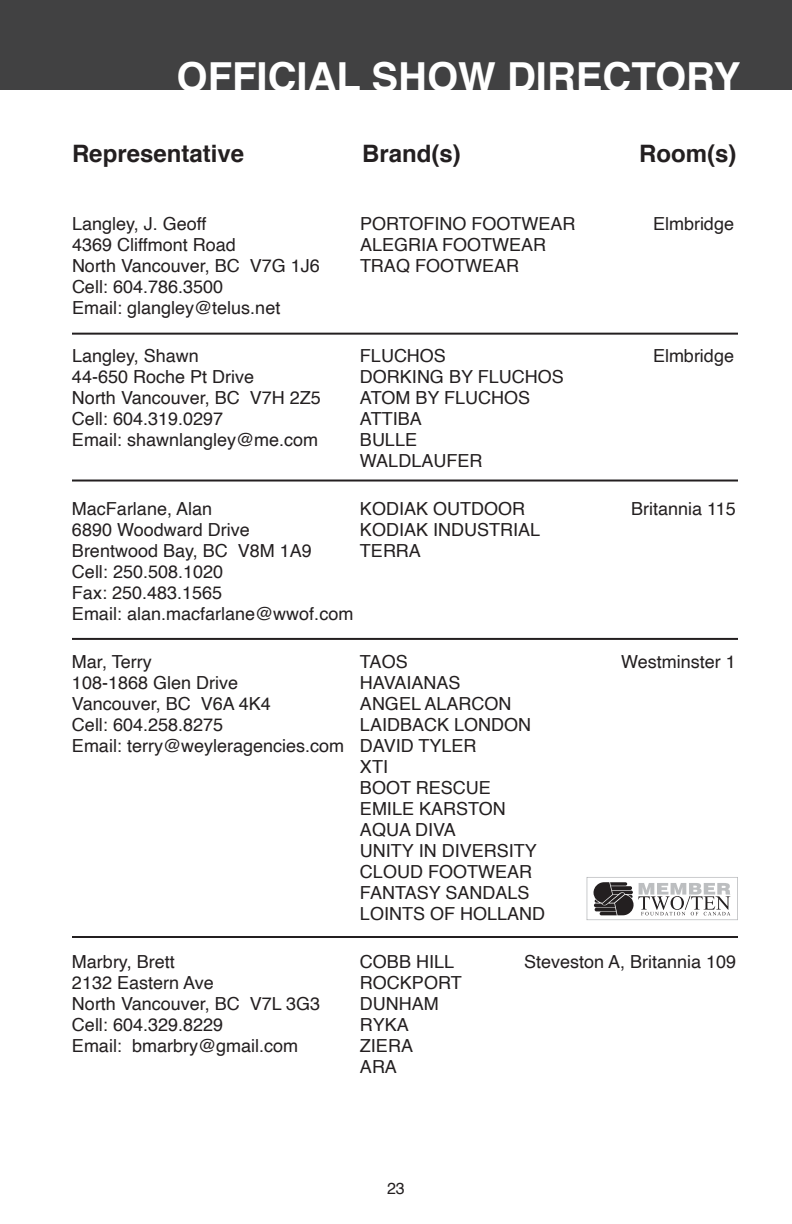
<style>
.page{position:relative;width:792px;height:1224px;background:#fff}
.page>*{position:absolute;margin:0;border:0;box-sizing:border-box;transform-origin:0 0}
.t1{font:700 40px "Helvetica";color:#fff}
.t2{font:700 24px "Helvetica";color:#231f20}
.t3{font:18px/21px "Helvetica";color:#231f20}
.t4{font:16px "Helvetica";color:#231f20}
</style>
<div class="page">
<div style="left:0;top:0;width:792px;height:90px;background:#414142"></div>
<hr style="left:72px;top:333px;width:666px;height:2px;background:#231f20">
<hr style="left:72px;top:480px;width:666px;height:2px;background:#231f20">
<hr style="left:72px;top:638px;width:666px;height:2px;background:#231f20">
<hr style="left:72px;top:936px;width:666px;height:2px;background:#231f20">
<svg style="left:587px;top:877px;width:151px;height:43px"></svg>
<h1 class="t1" style="left:177px;top:44px;width:565px">OFFICIAL SHOW DIRECTORY</h1>
<h2 class="t2" style="left:72px;top:134px;width:174px">Representative</h2>
<h2 class="t2" style="left:362px;top:134px;width:100px">Brand(s)</h2>
<h2 class="t2" style="left:639px;top:134px;width:99px">Room(s)</h2>
<p class="t3" style="left:72px;top:213px;width:136px">Langley, J. Geoff</p>
<p class="t3" style="left:360px;top:213px;width:217px">PORTOFINO FOOTWEAR</p>
<p class="t3" style="left:653px;top:213px;width:83px">Elmbridge</p>
<p class="t3" style="left:72px;top:234px;width:165px">4369 Cliffmont Road</p>
<p class="t3" style="left:360px;top:234px;width:188px">ALEGRIA FOOTWEAR</p>
<p class="t3" style="left:72px;top:255px;width:249px">North Vancouver, BC V7G 1J6</p>
<p class="t3" style="left:360px;top:255px;width:161px">TRAQ FOOTWEAR</p>
<p class="t3" style="left:72px;top:276px;width:210px">Cell: 604.786.3500<br>Email: glangley@telus.net</p>
<p class="t3" style="left:72px;top:345px;width:128px">Langley, Shawn</p>
<p class="t3" style="left:360px;top:345px;width:88px">FLUCHOS</p>
<p class="t3" style="left:653px;top:345px;width:83px">Elmbridge</p>
<p class="t3" style="left:72px;top:366px;width:184px">44-650 Roche Pt Drive</p>
<p class="t3" style="left:360px;top:366px;width:205px">DORKING BY FLUCHOS</p>
<p class="t3" style="left:72px;top:387px;width:250px">North Vancouver, BC V7H 2Z5</p>
<p class="t3" style="left:360px;top:387px;width:172px">ATOM BY FLUCHOS</p>
<p class="t3" style="left:72px;top:408px;width:153px">Cell: 604.319.0297</p>
<p class="t3" style="left:360px;top:408px;width:63px">ATTIBA</p>
<p class="t3" style="left:72px;top:429px;width:248px">Email: shawnlangley@me.com</p>
<p class="t3" style="left:360px;top:429px;width:124px">BULLE<br>WALDLAUFER</p>
<p class="t3" style="left:72px;top:498px;width:142px">MacFarlane, Alan</p>
<p class="t3" style="left:360px;top:498px;width:167px">KODIAK OUTDOOR</p>
<p class="t3" style="left:631px;top:498px;width:106px">Britannia 115</p>
<p class="t3" style="left:72px;top:519px;width:179px">6890 Woodward Drive</p>
<p class="t3" style="left:360px;top:519px;width:182px">KODIAK INDUSTRIAL</p>
<p class="t3" style="left:72px;top:540px;width:241px">Brentwood Bay, BC V8M 1A9</p>
<p class="t3" style="left:360px;top:540px;width:63px">TERRA</p>
<p class="t3" style="left:72px;top:561px;width:283px">Cell: 250.508.1020<br>Fax: 250.483.1565<br>Email: alan.macfarlane@wwof.com</p>
<p class="t3" style="left:72px;top:651px;width:81px">Mar, Terry</p>
<p class="t3" style="left:360px;top:651px;width:49px">TAOS</p>
<p class="t3" style="left:621px;top:651px;width:116px">Westminster 1</p>
<p class="t3" style="left:72px;top:672px;width:168px">108-1868 Glen Drive</p>
<p class="t3" style="left:360px;top:672px;width:102px">HAVAIANAS</p>
<p class="t3" style="left:72px;top:693px;width:200px">Vancouver, BC V6A 4K4</p>
<p class="t3" style="left:360px;top:693px;width:153px">ANGEL ALARCON</p>
<p class="t3" style="left:72px;top:714px;width:153px">Cell: 604.258.8275</p>
<p class="t3" style="left:360px;top:714px;width:173px">LAIDBACK LONDON</p>
<p class="t3" style="left:72px;top:735px;width:406px">Email: terry@weyleragencies.com DAVID TYLER</p>
<p class="t3" style="left:360px;top:756px;width:30px">XTI</p>
<p class="t3" style="left:360px;top:777px;width:132px">BOOT RESCUE</p>
<p class="t3" style="left:360px;top:798px;width:147px">EMILE KARSTON</p>
<p class="t3" style="left:360px;top:819px;width:97px">AQUA DIVA</p>
<p class="t3" style="left:360px;top:840px;width:178px">UNITY IN DIVERSITY</p>
<p class="t3" style="left:360px;top:861px;width:174px">CLOUD FOOTWEAR</p>
<p class="t3" style="left:360px;top:882px;width:171px">FANTASY SANDALS</p>
<p class="t3" style="left:360px;top:903px;width:187px">LOINTS OF HOLLAND</p>
<p class="t3" style="left:72px;top:951px;width:104px">Marbry, Brett</p>
<p class="t3" style="left:360px;top:951px;width:96px">COBB HILL</p>
<p class="t3" style="left:524px;top:951px;width:214px">Steveston A, Britannia 109</p>
<p class="t3" style="left:72px;top:972px;width:143px">2132 Eastern Ave</p>
<p class="t3" style="left:360px;top:972px;width:103px">ROCKPORT</p>
<p class="t3" style="left:72px;top:993px;width:250px">North Vancouver, BC V7L 3G3</p>
<p class="t3" style="left:360px;top:993px;width:80px">DUNHAM</p>
<p class="t3" style="left:72px;top:1014px;width:153px">Cell: 604.329.8229</p>
<p class="t3" style="left:360px;top:1014px;width:50px">RYKA</p>
<p class="t3" style="left:72px;top:1035px;width:228px">Email: bmarbry@gmail.com</p>
<p class="t3" style="left:360px;top:1035px;width:55px">ZIERA<br>ARA</p>
<p class="t4" style="left:387px;top:1176px;width:19px">23</p>
</div>
